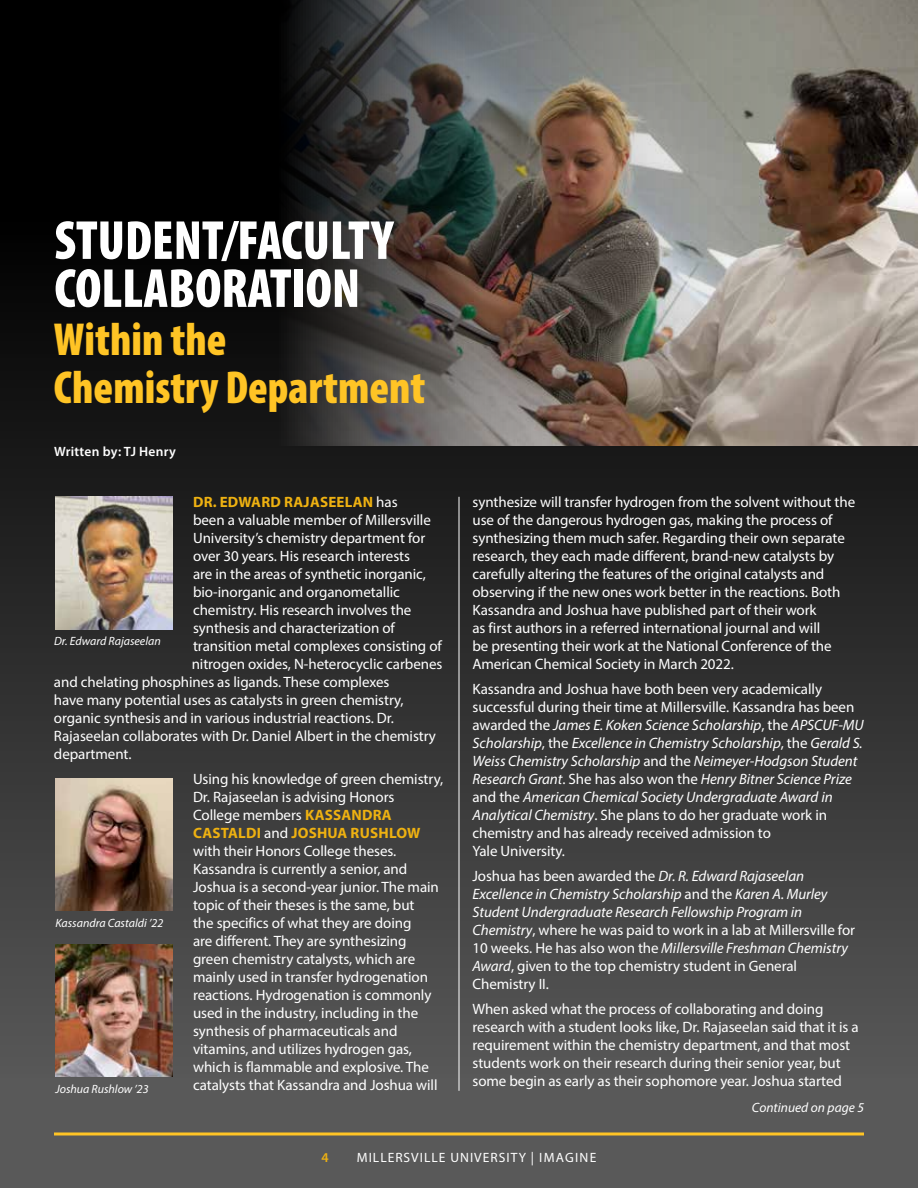
<style>
.page{position:relative;width:918px;height:1188px;background:#595959}
.page>*{position:absolute;margin:0;border:0;box-sizing:border-box;transform-origin:0 0}
.t1{font:900 condensed 55.5px/48px "Myriad Pro";color:#fff;scale:.95 1}
.t2{font:900 condensed 46.5px/48px "Myriad Pro";color:#ffc425;scale:.95 1}
.t3{font:15px/18px "Myriad Pro";letter-spacing:-.005em;color:#fff}
.t4{font:italic 15px/18px "Myriad Pro";letter-spacing:-.005em;color:#fff}
.t5{font:700 15px "Myriad Pro";letter-spacing:.015em;color:#eeb111}
.t6{font:13.5px "Myriad Pro";letter-spacing:.075em;color:#fff}
.t7{font:600 13.5px "Myriad Pro";letter-spacing:.02em;color:#fff}
.t8{font:italic 13.5px "Myriad Pro";color:#fff}
.t9{font:600 13.5px "Myriad Pro";color:#eeb111}
.t10{font:italic 12px "Myriad Pro";color:#fff}
.s1{font-weight:400;color:#fff}
.s2{font-weight:700;color:#eeb111}
.s3{font-style:italic}
.s4{font-style:normal}
</style>
<div class="page">
<div style="left:0;top:0;width:918px;height:1078px;background:linear-gradient(to bottom,#000,#545454)"></div>
<hr style="left:459px;top:497px;width:1px;height:594px;background:#fff">
<img style="left:55px;top:497px;width:118px;height:133px">
<img style="left:55px;top:778px;width:118px;height:133px">
<img style="left:55px;top:944px;width:118px;height:133px">
<img style="left:275px;top:0;width:643px;height:446px">
<hr style="left:54px;top:1132px;width:810px;height:3px;background:#ffc425">
<h1 class="t1" style="left:54px;top:215px;width:358px">STUDENT/FACULTY<br>COLLABORATION</h1>
<h2 class="t2" style="left:54px;top:314px;width:393px">Within the<br>Chemistry Department</h2>
<p class="t7" style="left:54px;top:443px;width:123px">Written by: TJ Henry</p>
<p class="t5" style="left:193px;top:493px;width:206px">DR. EDWARD RAJASEELAN <span class="s1">has</span></p>
<p class="t3" style="left:193px;top:511px;width:239px">been a valuable member of Millersville</p>
<p class="t3" style="left:193px;top:529px;width:234px">University’s chemistry department for</p>
<p class="t3" style="left:193px;top:547px;width:219px">over 30 years. His research interests</p>
<p class="t3" style="left:193px;top:565px;width:234px">are in the areas of synthetic inorganic,</p>
<p class="t3" style="left:193px;top:583px;width:208px">bio-inorganic and organometallic</p>
<p class="t3" style="left:193px;top:601px;width:220px">chemistry. His research involves the</p>
<p class="t3" style="left:193px;top:619px;width:203px">synthesis and characterization of</p>
<p class="t3" style="left:193px;top:637px;width:250px">transition metal complexes consisting of</p>
<p class="t3" style="left:192px;top:655px;width:252px">nitrogen oxides, N-heterocyclic carbenes</p>
<p class="t3" style="left:54px;top:673px;width:337px">and chelating phosphines as ligands. These complexes</p>
<p class="t3" style="left:54px;top:691px;width:351px">have many potential uses as catalysts in green chemistry,</p>
<p class="t3" style="left:54px;top:709px;width:342px">organic synthesis and in various industrial reactions. Dr.</p>
<p class="t3" style="left:54px;top:727px;width:384px">Rajaseelan collaborates with Dr. Daniel Albert in the chemistry</p>
<p class="t3" style="left:54px;top:745px;width:79px">department.</p>
<p class="t3" style="left:193px;top:770px;width:252px">Using his knowledge of green chemistry, Dr. Rajaseelan is advising Honors College members <span class="s2">KASSANDRA CASTALDI</span> and <span class="s2">JOSHUA RUSHLOW </span>with their Honors College theses.<br>Kassandra is currently a senior, and Joshua is a second-year junior. The main topic of their theses is the same, but<br>the specifics of what they are doing<br>are different. They are synthesizing green chemistry catalysts, which are mainly used in transfer hydrogenation reactions. Hydrogenation is commonly used in the industry, including in the synthesis of pharmaceuticals and vitamins, and utilizes hydrogen gas, which is flammable and explosive. The catalysts that Kassandra and Joshua will</p>
<p class="t10" style="left:54px;top:634px;width:108px">Dr. Edward Rajaseelan</p>
<p class="t10" style="left:55px;top:915px;width:109px">Kassandra Castaldi ’22</p>
<p class="t10" style="left:55px;top:1081px;width:95px">Joshua Rushlow ’23</p>
<p class="t3" style="left:472px;top:493px;width:384px">synthesize will transfer hydrogen from the solvent without the use of the dangerous hydrogen gas, making the process of synthesizing them much safer. Regarding their own separate research, they each made different, brand-new catalysts by carefully altering the features of the original catalysts and observing if the new ones work better in the reactions. Both Kassandra and Joshua have published part of their work<br>as first authors in a referred international journal and will<br>be presenting their work at the National Conference of the American Chemical Society in March 2022.</p>
<p class="t3" style="left:472px;top:680px;width:393px">Kassandra and Joshua have both been very academically successful during their time at Millersville. Kassandra has been awarded the <span class="s3">James E. Koken Science Scholarship</span>, the <span class="s3">APSCUF-MU Scholarship</span>, the <span class="s3">Excellence in Chemistry Scholarship</span>, the <span class="s3">Gerald S.<br>Weiss Chemistry Scholarship</span> and the <span class="s3">Neimeyer-Hodgson Student Research Grant</span>. She has also won the <span class="s3">Henry Bitner Science Prize </span>and the <span class="s3">American Chemical Society Undergraduate Award in Analytical Chemistry</span>. She plans to do her graduate work in chemistry and has already received admission to<br>Yale University.</p>
<p class="t4" style="left:472px;top:867px;width:384px"><span class="s4">Joshua has been awarded the</span> Dr. R. Edward Rajaseelan Excellence in Chemistry Scholarship <span class="s4">and the</span> Karen A. Murley Student Undergraduate Research Fellowship Program in Chemistry<span class="s4">, where he was paid to work in a lab at Millersville for 10 weeks. He has also won the</span> Millersville Freshman Chemistry Award<span class="s4">, given to the top chemistry student in General Chemistry II.</span></p>
<p class="t3" style="left:472px;top:999px;width:388px">When asked what the process of collaborating and doing research with a student looks like, Dr. Rajaseelan said that it is a requirement within the chemistry department, and that most students work on their research during their senior year, but some begin as early as their sophomore year. Joshua started</p>
<p class="t8" style="left:752px;top:1099px;width:114px">Continued on page 5</p>
<p class="t9" style="left:321px;top:1149px;width:9px">4</p>
<p class="t6" style="left:357px;top:1150px;width:241px">MILLERSVILLE UNIVERSITY | IMAGINE</p>
</div>
